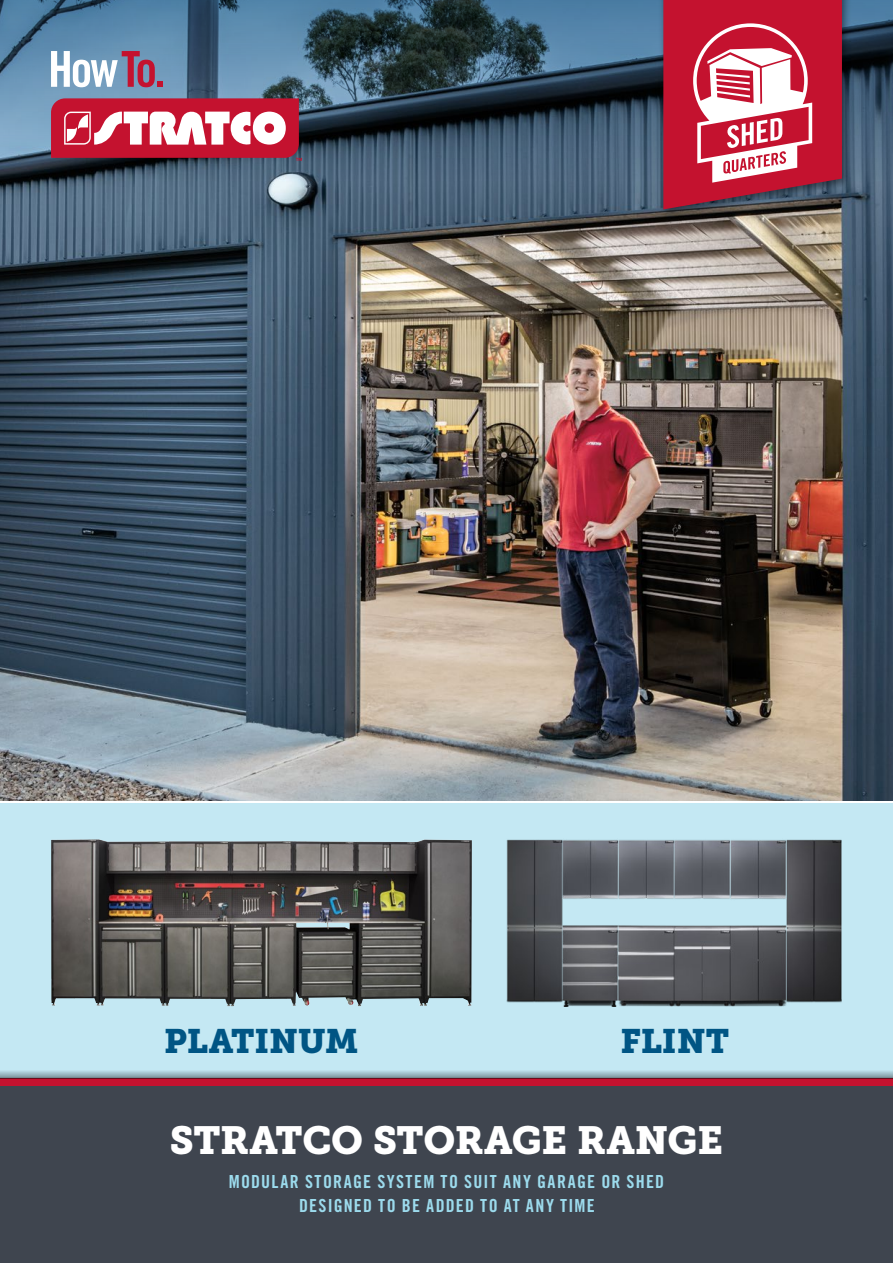
<style>
.page{position:relative;width:893px;height:1263px;background:#fff}
.page>*{position:absolute;margin:0;border:0;box-sizing:border-box;transform-origin:0 0}
.t1{font:39px "Museo Slab 900";letter-spacing:-.005em;color:#fff}
.t2{font:33.75px "Museo Slab 900";letter-spacing:-.005em;color:#005584}
.t3{font:18px/24px "Trade Gothic LT Std Bd Cn 20";letter-spacing:.07em;color:#9cdbed;text-align:center}
</style>
<div class="page">
<div style="left:0;top:1078px;width:893px;height:8px;background:#c4122f"></div>
<div style="left:0;top:1086px;width:893px;height:177px;background:#3f454f"></div>
<svg style="left:0;top:804px;width:893px;height:265px;background:#aac4cb"></svg>
<img style="left:0;top:179px;width:893px;height:621px">
<svg style="left:0;top:0;width:893px;height:179px;background:#405d74"></svg>
<div style="left:658px;top:0;width:193px;height:220px;background:#000;opacity:.45"></div>
<svg style="left:0;top:1069px;width:893px;height:9px;background:#a0bec8"></svg>
<img style="left:51px;top:839px;width:184px;height:167px">
<img style="left:506px;top:839px;width:336px;height:168px">
<svg style="left:51px;top:51px;width:112px;height:36px"></svg>
<svg style="left:51px;top:98px;width:251px;height:63px"></svg>
<svg style="left:663px;top:0;width:179px;height:209px"></svg>
<h2 class="t2" style="left:164px;top:1022px;width:196px">PLATINUM</h2>
<h2 class="t2" style="left:620px;top:1022px;width:110px">FLINT</h2>
<h1 class="t1" style="left:170px;top:1118px;width:555px">STRATCO STORAGE RANGE</h1>
<p class="t3" style="left:229px;top:1169px;width:437px">MODULAR STORAGE SYSTEM TO SUIT ANY GARAGE OR SHED<br>DESIGNED TO BE ADDED TO AT ANY TIME</p>
</div>
